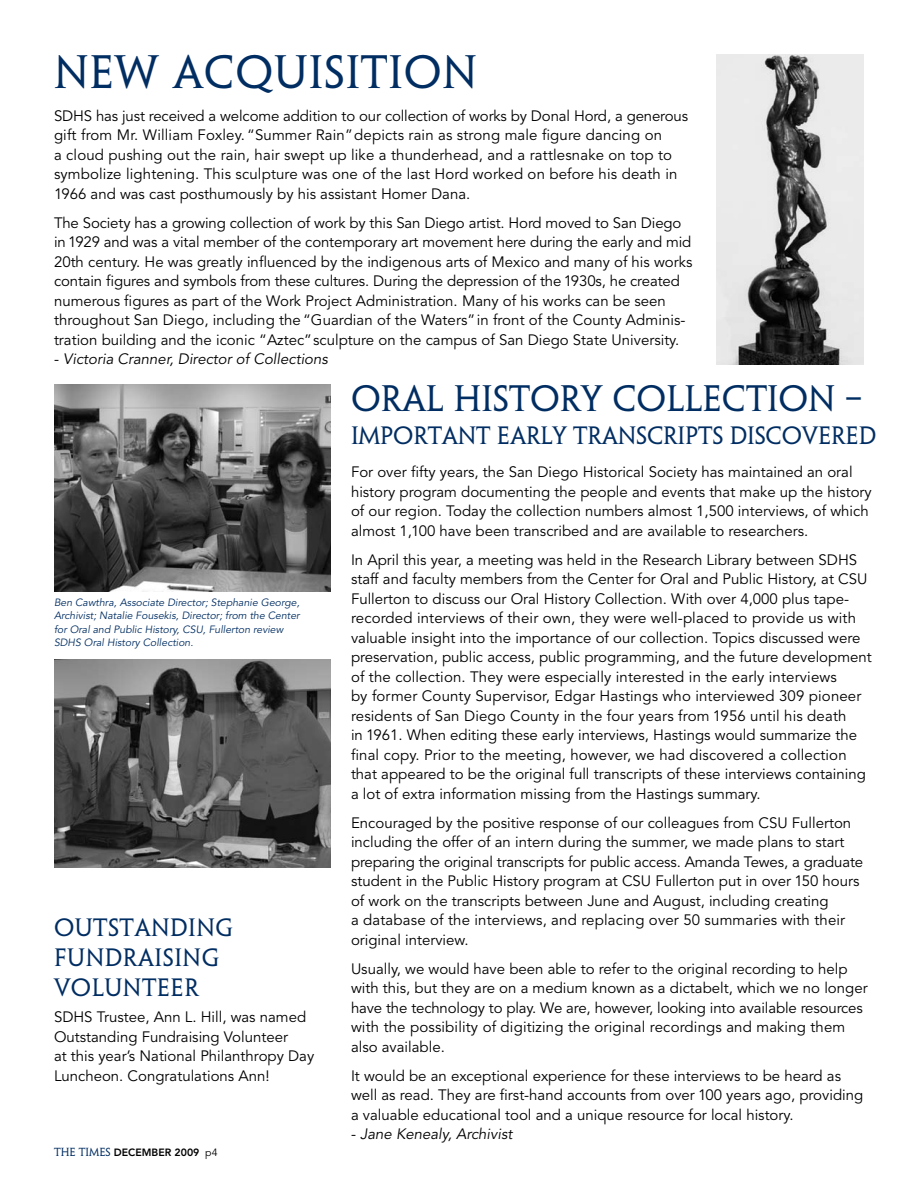
<style>
.page{position:relative;width:918px;height:1188px;background:#fff}
.page>*{position:absolute;margin:0;border:0;box-sizing:border-box;transform-origin:0 0}
.t1{font:42px "Penumbra MM 365 1000";letter-spacing:.02em;color:#002d62}
.t2{font:33px "Penumbra MM 365 1000";color:#002d62}
.t3{font:22.5px "Penumbra MM 365 1000";letter-spacing:-.01em;color:#002d62}
.t4{font:22.5px/30px "Penumbra MM 365 1000";letter-spacing:.02em;color:#002d62}
.t5{font:15px/19.5px "Avenir";color:#000}
.t6{font:italic 15px "Avenir";color:#000}
.t7{font:italic 10.5px/13.5px "Avenir";color:#002d62}
.t8{font:800 10.5px "Avenir";color:#000}
.s1{font-style:normal}
.s2{font-family:"Penumbra MM 365 1000";font-weight:400;color:#002d62}
.s3{font-weight:400}
</style>
<div class="page">
<img style="left:717px;top:54px;width:147px;height:310px">
<img style="left:54px;top:385px;width:277px;height:207px">
<img style="left:54px;top:660px;width:277px;height:207px">
<h1 class="t1" style="left:54px;top:48px;width:425px">NEW ACQUISITION</h1>
<p class="t5" style="left:54px;top:106px;width:636px">SDHS has just received a welcome addition to our collection of works by Donal Hord, a generous gift from Mr. William Foxley. “Summer Rain” depicts rain as strong male figure dancing on<br>a cloud pushing out the rain, hair swept up like a thunderhead, and a rattlesnake on top to symbolize lightening. This sculpture was one of the last Hord worked on before his death in 1966 and was cast posthumously by his assistant Homer Dana.</p>
<p class="t5" style="left:54px;top:213px;width:640px">The Society has a growing collection of work by this San Diego artist. Hord moved to San Diego in 1929 and was a vital member of the contemporary art movement here during the early and mid 20th century. He was greatly influenced by the indigenous arts of Mexico and many of his works contain figures and symbols from these cultures. During the depression of the 1930s, he created numerous figures as part of the Work Project Administration. Many of his works can be seen throughout San Diego, including the “Guardian of the Waters” in front of the County Adminis&shy;tration building and the iconic “Aztec” sculpture on the campus of San Diego State University.</p>
<p class="t6" style="left:54px;top:351px;width:275px"><span class="s1">-</span> Victoria Cranner, Director of Collections</p>
<h2 class="t2" style="left:351px;top:380px;width:512px">ORAL HISTORY COLLECTION –</h2>
<h3 class="t3" style="left:351px;top:423px;width:527px">IMPORTANT EARLY TRANSCRIPTS DISCOVERED</h3>
<p class="t5" style="left:351px;top:463px;width:522px">For over fifty years, the San Diego Historical Society has maintained an oral history program documenting the people and events that make up the history of our region. Today the collection numbers almost 1,500 interviews, of which almost 1,100 have been transcribed and are available to researchers.</p>
<p class="t5" style="left:351px;top:550px;width:522px">In April this year, a meeting was held in the Research Library between SDHS staff and faculty members from the Center for Oral and Public History, at CSU Fullerton to discuss our Oral History Collection. With over 4,000 plus tape&shy;recorded interviews of their own, they were well-placed to provide us with valuable insight into the importance of our collection. Topics discussed were preservation, public access, public programming, and the future development of the collection. They were especially interested in the early interviews<br>by former County Supervisor, Edgar Hastings who interviewed 309 pioneer residents of San Diego County in the four years from 1956 until his death<br>in 1961. When editing these early interviews, Hastings would summarize the final copy. Prior to the meeting, however, we had discovered a collection that appeared to be the original full transcripts of these interviews containing a lot of extra information missing from the Hastings summary.</p>
<p class="t5" style="left:351px;top:813px;width:514px">Encouraged by the positive response of our colleagues from CSU Fullerton including the offer of an intern during the summer, we made plans to start preparing the original transcripts for public access. Amanda Tewes, a graduate student in the Public History program at CSU Fullerton put in over 150 hours of work on the transcripts between June and August, including creating<br>a database of the interviews, and replacing over 50 summaries with their original interview.</p>
<p class="t5" style="left:351px;top:959px;width:518px">Usually, we would have been able to refer to the original recording to help with this, but they are on a medium known as a dictabelt, which we no longer have the technology to play. We are, however, looking into available resources with the possibility of digitizing the original recordings and making them also available.</p>
<p class="t5" style="left:351px;top:1066px;width:514px">It would be an exceptional experience for these interviews to be heard as well as read. They are first-hand accounts from over 100 years ago, providing a valuable educational tool and a unique resource for local history.</p>
<p class="t6" style="left:351px;top:1125px;width:163px"><span class="s1">-</span> Jane Kenealy, Archivist</p>
<p class="t7" style="left:54px;top:596px;width:247px">Ben Cawthra, Associate Director; Stephanie George, Archivist; Natalie Fousekis, Director; from the Center for Oral and Public History, CSU, Fullerton review SDHS Oral History Collection.</p>
<h3 class="t4" style="left:54px;top:913px;width:181px">OUTSTANDING<br>FUNDRAISING<br>VOLUNTEER</h3>
<p class="t5" style="left:54px;top:1008px;width:262px">SDHS Trustee, Ann L. Hill, was named Outstanding Fundraising Volunteer<br>at this year’s National Philanthropy Day Luncheon. Congratulations Ann!</p>
<p class="t8" style="left:54px;top:1146px;width:165px"><span class="s2">THE TIMES</span> DECEMBER 2009 <span class="s3">p4</span></p>
</div>
